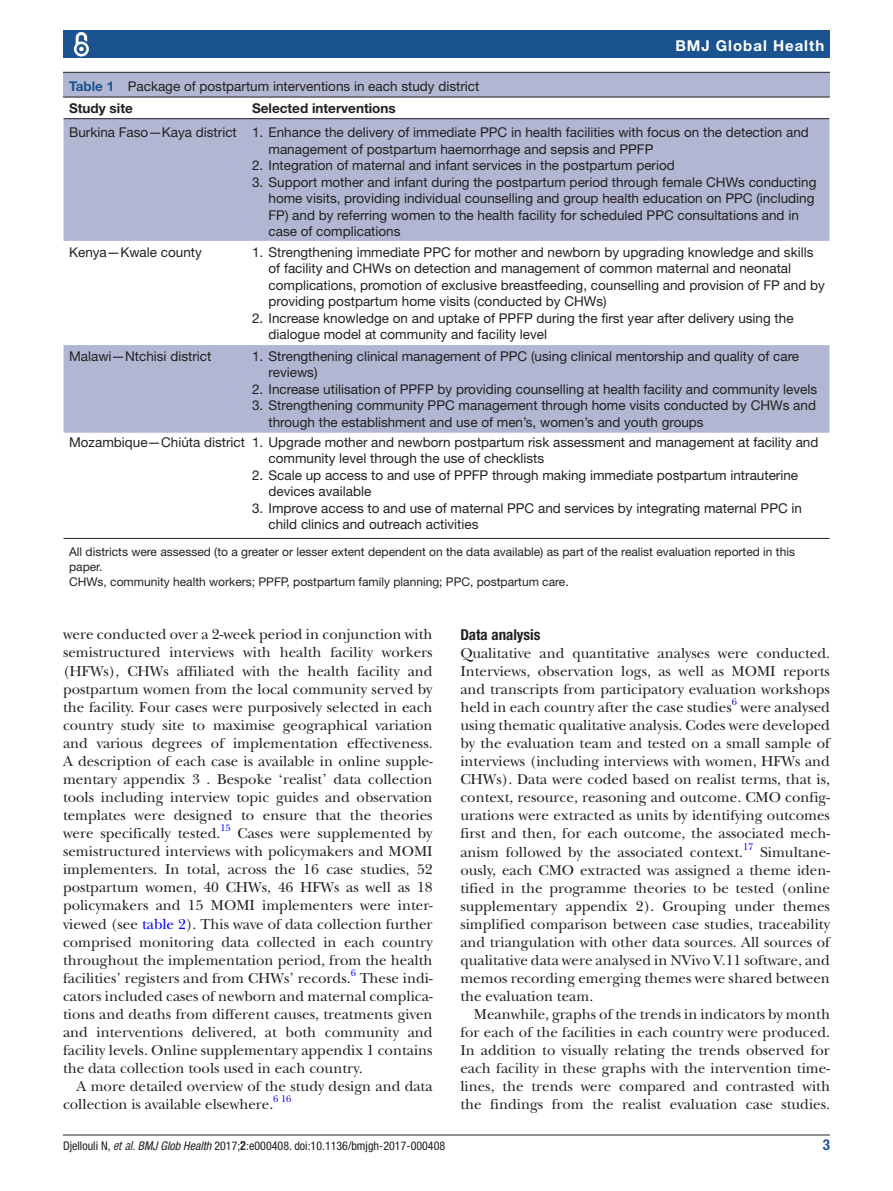
<style>
.page{position:relative;width:893px;height:1191px;background:#fff}
.page>*{position:absolute;margin:0;border:0;box-sizing:border-box;transform-origin:0 0}
.t1{font:15px/18px "New Baskerville";color:#231f20;text-align:justify}
.t2{font:700 15px "Helvetica Neue LT Std";letter-spacing:.065em;color:#fff}
.t3{font:700 condensed 15px "Helvetica Neue LT Std";color:#231f20}
.t4{font:700 condensed 15px "Helvetica Neue LT Std";color:#1b5391}
.t5{font:13.5px/16.5px "Helvetica Neue LT Std";color:#231f20}
.t6{font:700 13.5px "Helvetica Neue LT Std";color:#231f20}
.t7{font:12px/15px "Helvetica Neue LT Std";color:#231f20}
.t8{font:condensed 12px "Helvetica Neue LT Std";color:#231f20}
.t9{font:9.9px "New Baskerville";color:#00f}
.s1{font-weight:700;color:#1b5391}
.s2{font-weight:700}
.s3{color:#00f}
.s4{font-family:"Helvetica LT Std";font-style:italic}
.s5{font-style:italic}
.s6{font-family:"Helvetica LT Std";font-weight:700}
</style>
<div class="page">
<hr style="left:63px;top:1134px;width:767px;height:1px;background:#231f20">
<div style="left:63px;top:31px;width:767px;height:27px;background:#1b5391"></div>
<svg style="left:74px;top:32px;width:15px;height:25px"></svg>
<div style="left:78px;top:45px;width:7px;height:8px;border:1px solid #1b5391;border-radius:50%"></div>
<div style="left:63px;top:73px;width:767px;height:513px;background:#b1b7d3"></div>
<hr style="left:63px;top:72px;width:767px;height:1px;background:#231f20">
<svg style="left:64px;top:98px;width:766px;height:488px;fill:#fff"></svg>
<hr style="left:63px;top:97px;width:183px;height:1px;background:#231f20">
<hr style="left:63px;top:118px;width:183px;height:1px;background:#231f20">
<hr style="left:246px;top:97px;width:584px;height:1px;background:#231f20">
<hr style="left:246px;top:118px;width:584px;height:1px;background:#231f20">
<hr style="left:63px;top:538px;width:183px;height:1px;background:#231f20">
<hr style="left:246px;top:538px;width:584px;height:1px;background:#231f20">
<svg style="left:63px;top:97px;width:1px;height:22px"></svg>
<hr style="left:63px;top:119px;width:1px;height:122px;background:#fff">
<hr style="left:63px;top:241px;width:1px;height:104px;background:#fff">
<hr style="left:63px;top:345px;width:1px;height:88px;background:#fff">
<hr style="left:63px;top:433px;width:1px;height:105px;background:#fff">
<hr style="left:63px;top:538px;width:1px;height:48px;background:#fff">
<p class="t2" style="left:675px;top:36px;width:150px">BMJ Global Health</p>
<p class="t5" style="left:69px;top:75px;width:412px;line-height:22px"><span class="s1">Table 1</span> Package of postpartum interventions in each study district<br><span class="s2">Study site</span></p>
<p class="t6" style="left:252px;top:99px;width:145px">Selected interventions</p>
<p class="t5" style="left:268px;top:124px;width:542px;text-indent:-199px">Burkina Faso—Kaya district 1. Enhance the delivery of immediate PPC in health facilities with focus on the detection and management of postpartum haemorrhage and sepsis and PPFP</p>
<p class="t5" style="left:252px;top:157px;width:424px">2. Integration of maternal and infant services in the postpartum period</p>
<p class="t5" style="left:268px;top:174px;width:549px;text-indent:-16px">3. Support mother and infant during the postpartum period through female CHWs conducting home visits, providing individual counselling and group health education on PPC (including FP) and by referring women to the health facility for scheduled PPC consultations and in case of complications</p>
<p class="t5" style="left:69px;top:243px;width:134px">Kenya—Kwale county</p>
<p class="t5" style="left:268px;top:243px;width:558px;text-indent:-16px">1. Strengthening immediate PPC for mother and newborn by upgrading knowledge and skills of facility and CHWs on detection and management of common maternal and neonatal complications, promotion of exclusive breastfeeding, counselling and provision of FP and by providing postpartum home visits (conducted by CHWs)</p>
<p class="t5" style="left:268px;top:309px;width:527px;text-indent:-16px">2. Increase knowledge on and uptake of PPFP during the first year after delivery using the dialogue model at community and facility level</p>
<p class="t5" style="left:69px;top:347px;width:144px">Malawi—Ntchisi district</p>
<p class="t5" style="left:268px;top:347px;width:532px;text-indent:-16px">1. Strengthening clinical management of PPC (using clinical mentorship and quality of care reviews)</p>
<p class="t5" style="left:252px;top:380px;width:567px">2. Increase utilisation of PPFP by providing counselling at health facility and community levels</p>
<p class="t5" style="left:268px;top:397px;width:549px;text-indent:-16px">3. Strengthening community PPC management through home visits conducted by CHWs and through the establishment and use of men’s, women’s and youth groups</p>
<p class="t5" style="left:268px;top:433px;width:551px;text-indent:-199px">Mozambique—Chiúta district 1. Upgrade mother and newborn postpartum risk assessment and management at facility and community level through the use of checklists</p>
<p class="t5" style="left:268px;top:466px;width:531px;text-indent:-16px">2. Scale up access to and use of PPFP through making immediate postpartum intrauterine devices available</p>
<p class="t5" style="left:268px;top:499px;width:535px;text-indent:-16px">3. Improve access to and use of maternal PPC and services by integrating maternal PPC in child clinics and outreach activities</p>
<p class="t7" style="left:69px;top:544px;width:727px">All districts were assessed (to a greater or lesser extent dependent on the data available) as part of the realist evaluation reported in this paper.<br>CHWs, community health workers; PPFP, postpartum family planning; PPC, postpartum care.</p>
<p class="t1" style="left:63px;top:625px;width:371px">were conducted over a 2-week period in conjunction with semistructured interviews with health facility workers (HFWs), CHWs affiliated with the health facility and postpartum women from the local community served by the facility. Four cases were purposively selected in each country study site to maximise geographical variation and various degrees of implementation effectiveness.<br>A description of each case is available in online supple&shy;mentary appendix 3 . Bespoke ‘realist’ data collection tools including interview topic guides and observation templates were designed to ensure that the theories were specifically tested.</p>
<p class="t9" style="left:220px;top:822px;width:12px">15</p>
<p class="t1" style="left:63px;top:824px;width:371px;text-indent:175px">Cases were supplemented by semistructured interviews with policymakers and MOMI implementers. In total, across the 16 case studies, 52 postpartum women, 40 CHWs, 46 HFWs as well as 18 policymakers and 15 MOMI implementers were inter&shy;viewed (see <span class="s3">table 2</span>). This wave of data collection further comprised monitoring data collected in each country throughout the implementation period, from the health facilities’ registers and from CHWs’ records.</p>
<p class="t9" style="left:351px;top:967px;width:7px">6</p>
<p class="t1" style="left:63px;top:969px;width:371px;text-indent:297px">These indi&shy;cators included cases of newborn and maternal complica&shy;tions and deaths from different causes, treatments given and interventions delivered, at both community and facility levels. Online supplementary appendix 1 contains the data collection tools used in each country.</p>
<p class="t1" style="left:63px;top:1077px;width:371px;text-indent:14px">A more detailed overview of the study design and data collection is available elsewhere.</p>
<p class="t9" style="left:273px;top:1093px;width:20px">6 16</p>
<p class="t3" style="left:460px;top:625px;width:82px">Data analysis</p>
<p class="t1" style="left:460px;top:644px;width:371px">Qualitative and quantitative analyses were conducted.<br>Interviews, observation logs, as well as MOMI reports and transcripts from participatory evaluation workshops held in each country after the case studies</p>
<p class="t9" style="left:732px;top:696px;width:7px">6</p>
<p class="t1" style="left:460px;top:698px;width:371px;text-indent:280px">were analysed using thematic qualitative analysis. Codes were developed by the evaluation team and tested on a small sample of interviews (including interviews with women, HFWs and CHWs). Data were coded based on realist terms, that is, context, resource, reasoning and outcome. CMO config&shy;urations were extracted as units by identifying outcomes first and then, for each outcome, the associated mech&shy;anism followed by the associated context.<sup>17</sup> Simultane&shy;ously, each CMO extracted was assigned a theme iden&shy;tified in the programme theories to be tested (online supplementary appendix 2). Grouping under themes simplified comparison between case studies, traceability and triangulation with other data sources. All sources of qualitative data were analysed in NVivo V.11 software, and memos recording emerging themes were shared between the evaluation team.</p>
<p class="t1" style="left:460px;top:1005px;width:371px;text-indent:13px">Meanwhile, graphs of the trends in indicators by month for each of the facilities in each country were produced.<br>In addition to visually relating the trends observed for each facility in these graphs with the intervention time&shy;lines, the trends were compared and contrasted with the findings from the realist evaluation case studies.</p>
<p class="t8" style="left:63px;top:1138px;width:384px">Djellouli N, <span class="s4">et al</span>. <span class="s5">BMJ Glob Health</span> 2017;<span class="s6">2</span>:e000408. doi:10.1136/bmjgh-2017-000408</p>
<p class="t4" style="left:823px;top:1135px;width:9px">3</p>
</div>
